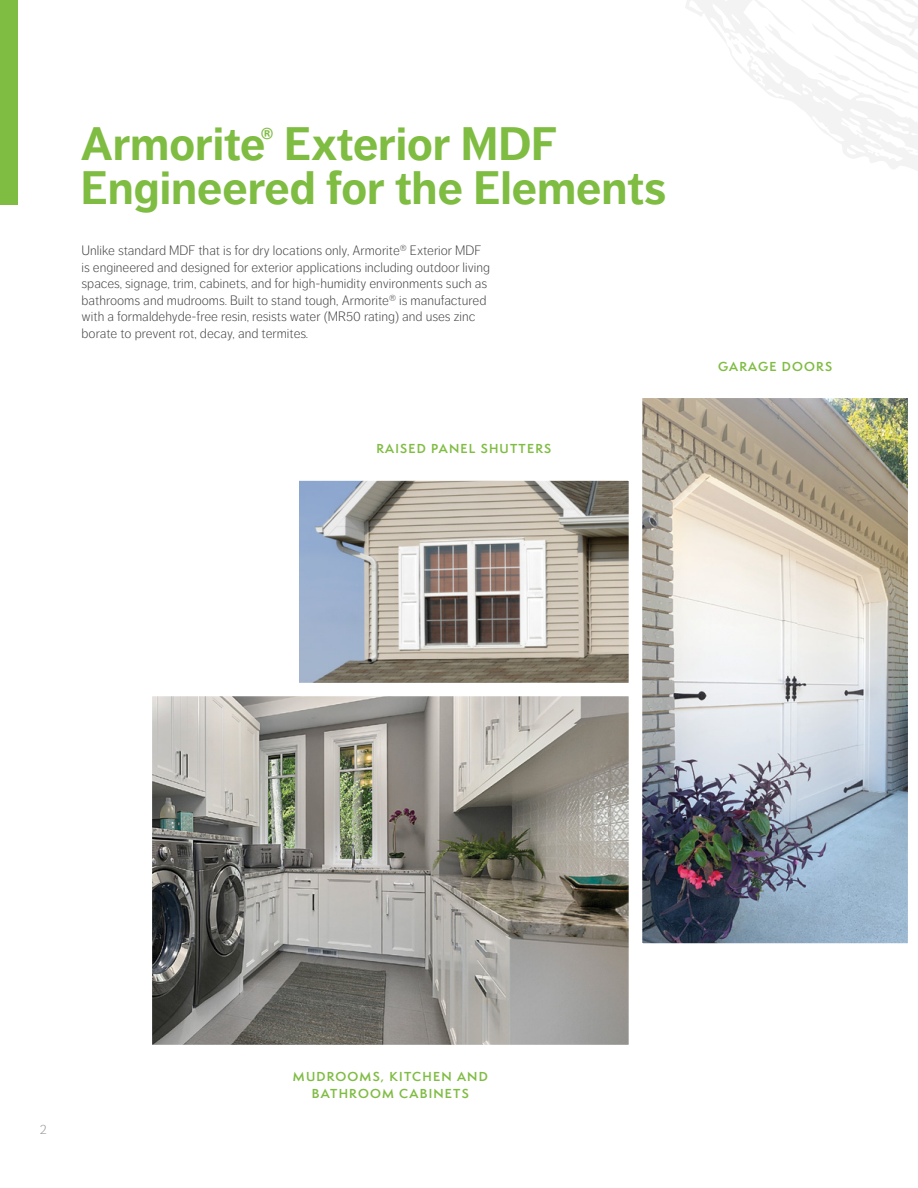
<style>
.page{position:relative;width:918px;height:1188px;background:#fff}
.page>*{position:absolute;margin:0;border:0;box-sizing:border-box;transform-origin:0 0}
.t1{font:700 46.5px/43.5px "Dagny Pro";color:#7fbc42}
.t2{font:300 13.5px/16.5px "Dagny Pro";color:#414042}
.t3{font:300 13.5px "Dagny Pro";color:#939598}
.t4{font:600 12px/16.5px "Semplicita Pro";letter-spacing:.1em;color:#7fbc42;text-align:center}
</style>
<div class="page">
<div style="left:0;top:0;width:17px;height:204px;background:#7fbc42"></div>
<svg style="left:686px;top:0;width:232px;height:171px"></svg>
<svg style="left:764px;top:0;width:154px;height:139px"></svg>
<img style="left:300px;top:482px;width:328px;height:200px">
<div style="left:289px;top:471px;width:350px;height:222px;border:10px solid #fff"></div>
<img style="left:153px;top:697px;width:475px;height:347px">
<img style="left:643px;top:399px;width:264px;height:543px">
<div style="left:632px;top:388px;width:286px;height:565px;border:10px solid #fff"></div>
<h1 class="t1" style="left:81px;top:123px;width:587px">Armorite<sup>®</sup> Exterior MDF<br>Engineered for the Elements</h1>
<p class="t2" style="left:82px;top:242px;width:410px">Unlike standard MDF that is for dry locations only, Armorite® Exterior MDF is engineered and designed for exterior applications including outdoor living spaces, signage, trim, cabinets, and for high-humidity environments such as bathrooms and mudrooms. Built to stand tough, Armorite® is manufactured with a formaldehyde-free resin, resists water (MR50 rating) and uses zinc borate to prevent rot, decay, and termites.</p>
<p class="t4" style="left:376px;top:440px;width:176px">RAISED PANEL SHUTTERS</p>
<p class="t4" style="left:718px;top:358px;width:116px">GARAGE DOORS</p>
<p class="t3" style="left:39px;top:1122px;width:9px">2</p>
<p class="t4" style="left:293px;top:1068px;width:196px">MUDROOMS, KITCHEN AND<br>BATHROOM CABINETS</p>
</div>
